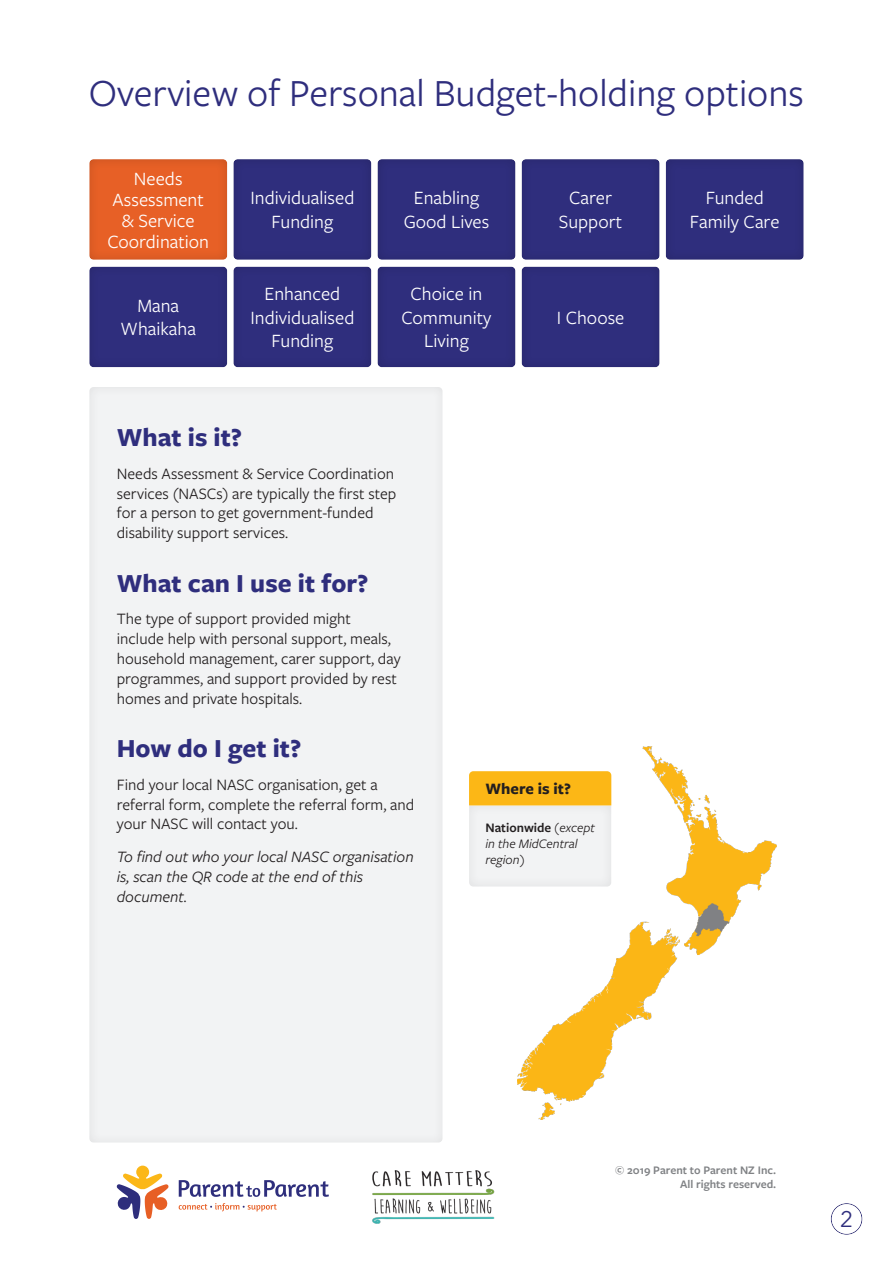
<style>
.page{position:relative;width:893px;height:1263px;background:#fff}
.page>*{position:absolute;margin:0;border:0;box-sizing:border-box;transform-origin:0 0}
.t1{font:39.9px "Freight Sans Pro";color:#2f2e7d}
.Heading{font:700 27px "Freight Sans Pro";color:#2f2e7d}
.t2{font:22.5px "Avenir Next";color:#2f2e7d}
.Button_text{font:19.5px/23.4px "Freight Sans Pro";color:#fff;text-align:center}
.Paragraph{font:16.5px/19.8px "Freight Sans Pro";color:#231f20}
.Paragraph-2{font:italic 16.5px/19.8px "Freight Sans Pro";color:#231f20}
.Paragraph-3{font:700 16.5px "Freight Sans Pro";color:#231f20}
.Map_legend{font:italic 13.5px/16.2px "Freight Sans Pro";color:#231f20}
.t3{font:600 12px/14.4px "Freight Sans Pro";color:#808285;text-align:right}
.s1{font-weight:600;font-style:normal}
</style>
<div class="page">
<img style="left:372px;top:1170px;width:122px;height:53px">
<svg style="left:117px;top:1165px;width:52px;height:54px"></svg>
<svg style="left:179px;top:1180px;width:150px;height:17px"></svg>
<svg style="left:179px;top:1203px;width:98px;height:8px"></svg>
<div style="left:829px;top:1201px;width:34px;height:35px;background:#231f20;opacity:.1"></div>
<div style="left:665px;top:156px;width:139px;height:104px;background:#2f2e7d"></div>
<div style="left:521px;top:264px;width:140px;height:103px;background:#2f2e7d"></div>
<div style="left:521px;top:157px;width:140px;height:104px;background:#2f2e7d"></div>
<div style="left:376px;top:264px;width:140px;height:103px;background:#2f2e7d"></div>
<div style="left:376px;top:157px;width:140px;height:104px;background:#2f2e7d"></div>
<div style="left:231px;top:266px;width:141px;height:102px;background:#2f2e7d"></div>
<div style="left:231px;top:159px;width:141px;height:103px;background:#2f2e7d"></div>
<div style="left:87px;top:266px;width:141px;height:102px;background:#2f2e7d"></div>
<div style="left:87px;top:387px;width:357px;height:756px;background:#f2f3f4"></div>
<img style="left:518px;top:746px;width:259px;height:373px">
<div style="left:467px;top:803px;width:145px;height:84px;background:#fff"></div>
<svg style="left:469px;top:771px;width:142px;height:116px"></svg>
<div style="left:87px;top:159px;width:141px;height:103px;background:#231f20;opacity:.2"></div>
<h1 class="t1" style="left:89px;top:67px;width:716px">Overview of Personal Budget-holding options</h1>
<p class="Button_text" style="left:107px;top:167px;width:103px;line-height:21px">Needs<br>Assessment &amp; Service<br>Coordination</p>
<p class="Button_text" style="left:121px;top:293px;width:77px">Mana<br>Whaikaha</p>
<p class="Button_text" style="left:250px;top:186px;width:105px">Individualised<br>Funding</p>
<p class="Button_text" style="left:250px;top:281px;width:105px">Enhanced<br>Individualised<br>Funding</p>
<p class="Button_text" style="left:404px;top:186px;width:87px">Enabling<br>Good Lives</p>
<p class="Button_text" style="left:401px;top:281px;width:92px">Choice in<br>Community<br>Living</p>
<p class="Button_text" style="left:559px;top:186px;width:65px">Carer<br>Support</p>
<p class="Button_text" style="left:557px;top:305px;width:69px">I Choose</p>
<p class="Heading" style="left:117px;top:419px;width:127px">What is it?</p>
<p class="Paragraph" style="left:117px;top:463px;width:281px">Needs Assessment &amp; Service Coordination services (NASCs) are typically the first step for a person to get government-funded disability support services.</p>
<p class="Heading" style="left:117px;top:564px;width:253px">What can I use it for?</p>
<p class="Paragraph" style="left:117px;top:608px;width:285px">The type of support provided might include help with personal support, meals, household management, carer support, day programmes, and support provided by rest homes and private hospitals.</p>
<p class="Heading" style="left:117px;top:730px;width:186px">How do I get it?</p>
<p class="Paragraph" style="left:117px;top:774px;width:299px">Find your local NASC organisation, get a referral form, complete the referral form, and your NASC will contact you.</p>
<p class="Paragraph-2" style="left:117px;top:846px;width:298px">To find out who your local NASC organisation is, scan the QR code at the end of this document.</p>
<p class="Paragraph-3" style="left:485px;top:777px;width:87px">Where is it?</p>
<p class="Map_legend" style="left:485px;top:819px;width:111px"><span class="s1">Nationwide</span> (except in the MidCentral region)</p>
<p class="Button_text" style="left:690px;top:186px;width:91px">Funded<br>Family Care</p>
<p class="t3" style="left:615px;top:1162px;width:162px">© 2019 Parent to Parent NZ Inc.<br>All rights reserved.</p>
<h3 class="t2" style="left:840px;top:1200px;width:15px">2</h3>
</div>
